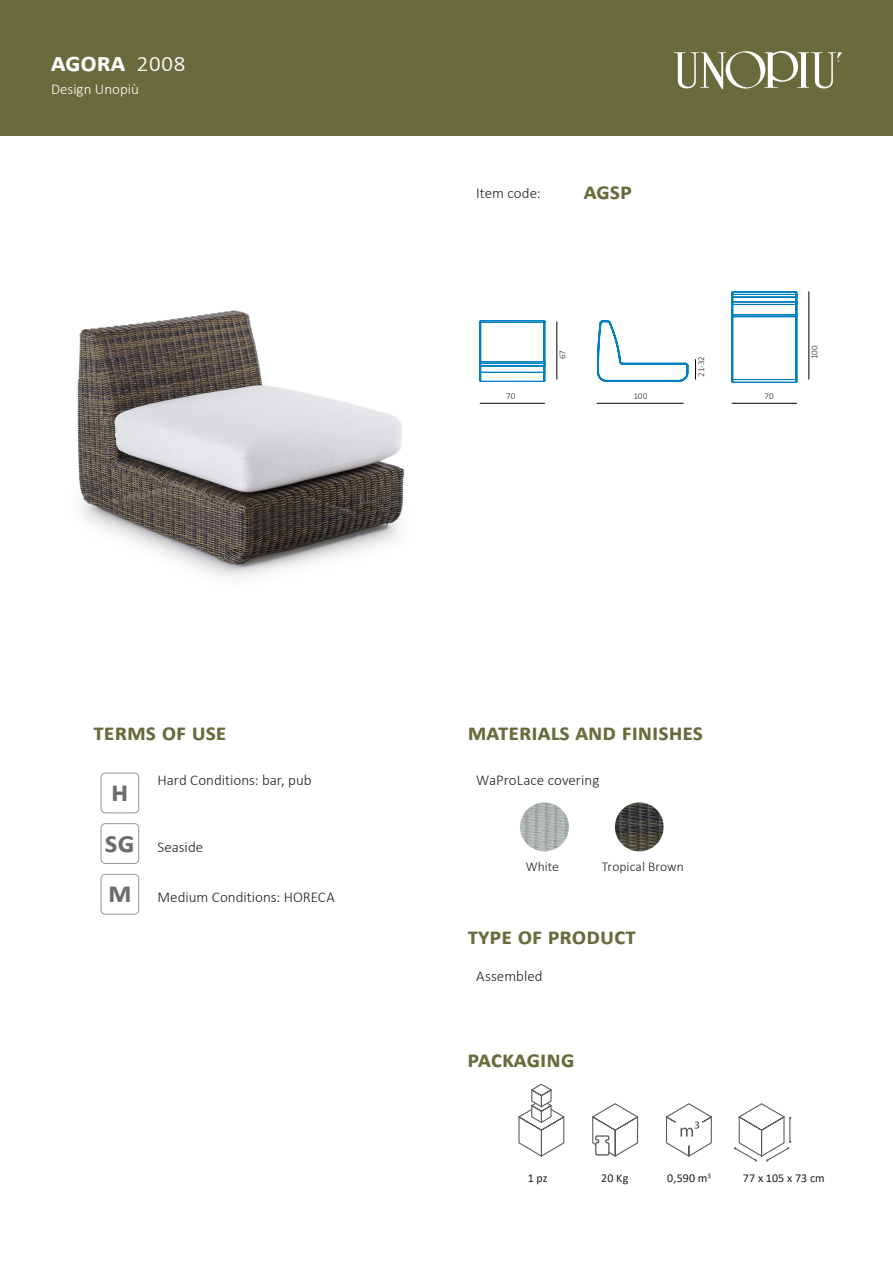
<style>
.page{position:relative;width:893px;height:1263px;background:#fff}
.page>*{position:absolute;margin:0;border:0;box-sizing:border-box;transform-origin:0 0}
.t1{font:700 30px/50.6px "Calibri";color:#6c6d70}
.t2{font:700 27px "Calibri";letter-spacing:-.005em;color:#fff}
.Titoli{font:700 24px "Calibri";color:#696b3d}
.Descrizioni{font:300 15px "Calibri";color:#231f20}
.t3{font:300 15px "Calibri";color:#fff}
.Descrizioni_simboli{font:300 13.5px "Calibri";letter-spacing:.005em;color:#231f20}
.Descrizioni_simboli-2{font:12px "Calibri";letter-spacing:.01em;color:#231f20}
.Descrizioni-2{font:300 9px "Calibri";letter-spacing:.01em;color:#231f20}
.s1{font-weight:300}
.s2{font-weight:700;font-size:30px;color:#6c6d70}
</style>
<div class="page">
<div style="left:101px;top:773px;width:38px;height:40px;border:1px solid #939598;border-radius:4px"></div>
<div style="left:101px;top:823px;width:38px;height:41px;border:1px solid #939598;border-radius:4px"></div>
<div style="left:101px;top:874px;width:38px;height:40px;border:1px solid #939598;border-radius:4px"></div>
<div style="left:0;top:0;width:893px;height:135px;background:#696b3d"></div>
<svg style="left:674px;top:51px;width:168px;height:38px"></svg>
<svg style="left:592px;top:1103px;width:47px;height:54px"></svg>
<svg style="left:666px;top:1103px;width:46px;height:54px"></svg>
<svg style="left:734px;top:1103px;width:57px;height:59px"></svg>
<svg style="left:518px;top:1083px;width:47px;height:74px"></svg>
<img style="left:77px;top:310px;width:328px;height:268px">
<svg style="left:480px;top:321px;width:66px;height:60px"></svg>
<svg style="left:597px;top:321px;width:91px;height:60px"></svg>
<svg style="left:732px;top:292px;width:65px;height:90px"></svg>
<hr style="left:480px;top:403px;width:65px;height:1px;background:#000">
<hr style="left:597px;top:403px;width:86px;height:1px;background:#000">
<hr style="left:732px;top:403px;width:65px;height:1px;background:#000">
<hr style="left:557px;top:322px;width:1px;height:57px;background:#000">
<svg style="left:695px;top:359px;width:1px;height:20px"></svg>
<hr style="left:809px;top:292px;width:1px;height:87px;background:#000">
<img style="left:615px;top:802px;width:49px;height:49px;border-radius:24px">
<img style="left:520px;top:802px;width:49px;height:49px;border-radius:24px">
<p class="t2" style="left:51px;top:43px;width:136px">agora <span class="s1">2008</span></p>
<p class="t3" style="left:51px;top:79px;width:89px">Design Unopiù</p>
<h3 class="Titoli" style="left:94px;top:715px;width:135px">terms of use</h3>
<p class="Descrizioni" style="left:158px;top:771px;width:156px">Hard Conditions: bar, pub</p>
<h1 class="t1" style="left:105px;top:765px;width:21px">H<br>SG</h1>
<p class="Descrizioni" style="left:158px;top:837px;width:47px">Seaside</p>
<p class="Descrizioni" style="left:108px;top:888px;width:228px"><span class="s2">M</span> Medium Conditions: HORECA</p>
<p class="Descrizioni" style="left:476px;top:183px;width:66px">Item code:</p>
<p class="Titoli" style="left:584px;top:174px;width:38px">agsp</p>
<p class="Descrizioni-2" style="left:557px;top:359px;width:11px;rotate:-90deg">67</p>
<p class="Descrizioni-2" style="left:696px;top:377px;width:22px;rotate:-90deg">21-32</p>
<p class="Descrizioni-2" style="left:506px;top:391px;width:11px">70</p>
<p class="Descrizioni-2" style="left:633px;top:390px;width:16px">100</p>
<p class="Descrizioni-2" style="left:764px;top:390px;width:11px">70</p>
<p class="Descrizioni-2" style="left:809px;top:359px;width:16px;rotate:-90deg">100</p>
<h3 class="Titoli" style="left:468px;top:715px;width:237px">Materials and finishes</h3>
<p class="Descrizioni" style="left:476px;top:770px;width:125px">WaProLace covering</p>
<p class="Descrizioni_simboli" style="left:526px;top:858px;width:35px">White</p>
<p class="Descrizioni_simboli" style="left:602px;top:858px;width:83px">Tropical Brown</p>
<h3 class="Titoli" style="left:468px;top:919px;width:170px">Type of product</h3>
<p class="Descrizioni" style="left:476px;top:966px;width:68px">Assembled</p>
<h3 class="Titoli" style="left:468px;top:1042px;width:108px">Packaging</h3>
<p class="Descrizioni_simboli-2" style="left:528px;top:1170px;width:21px">1 pz</p>
<p class="Descrizioni_simboli-2" style="left:601px;top:1170px;width:29px">20 Kg</p>
<p class="Descrizioni_simboli-2" style="left:667px;top:1170px;width:45px">0,590 m<sup>3</sup></p>
<p class="Descrizioni_simboli-2" style="left:743px;top:1170px;width:83px">77 x 105 x 73 cm</p>
</div>
